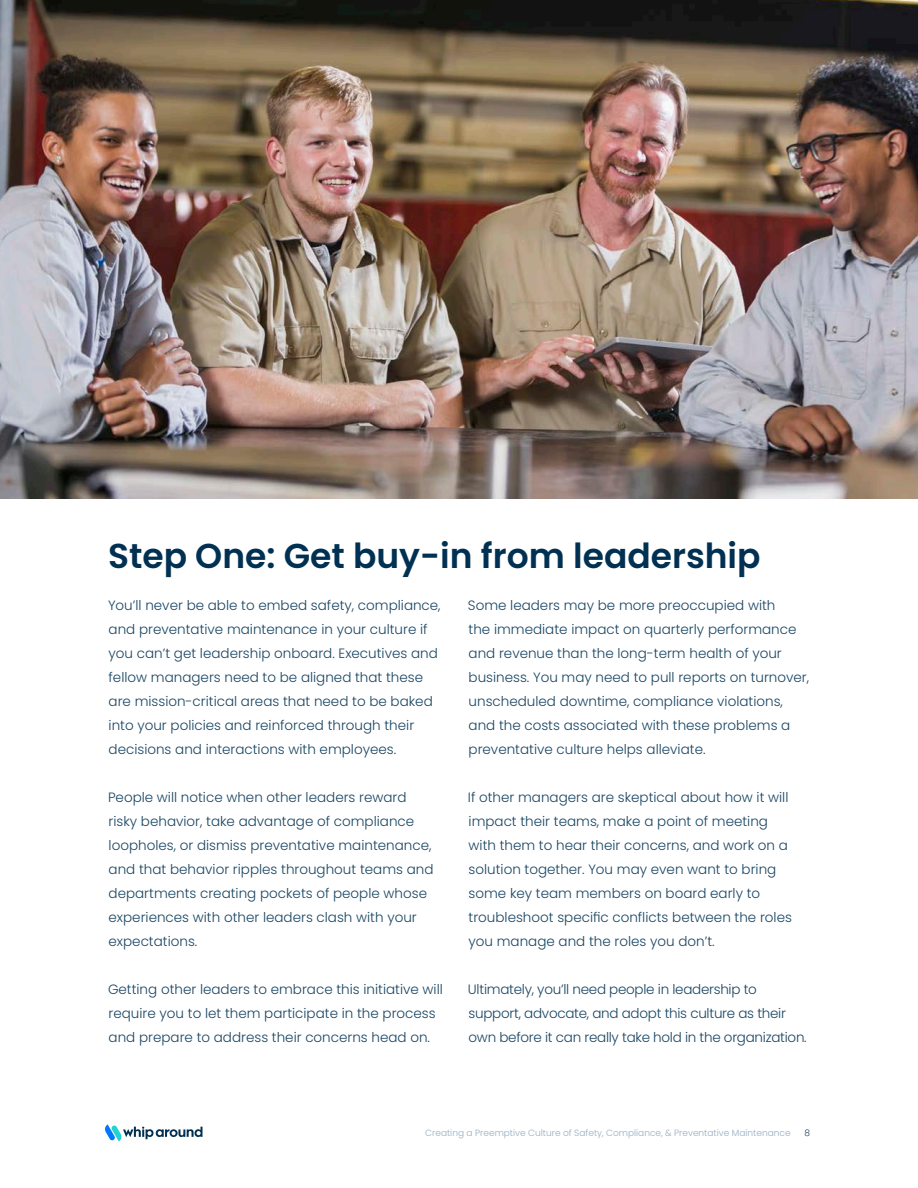
<style>
.page{position:relative;width:918px;height:1188px;background:#fff}
.page>*{position:absolute;margin:0;border:0;box-sizing:border-box;transform-origin:0 0}
.t1{font:600 34.5px "Poppins";color:#003152}
.t2{font:300 13.5px/24px "Poppins";color:#1a4663}
.t3{font:300 13.5px/24px "Poppins";letter-spacing:-.02em;color:#1a4663}
.t4{font:300 9px "Poppins";color:#94adc2}
.t5{font:300 9px "Poppins";color:#1a4663}
</style>
<div class="page">
<img style="left:0;top:0;width:918px;height:499px">
<svg style="left:105px;top:1124px;width:98px;height:17px"></svg>
<p class="t1" style="left:108px;top:536px;width:654px">Step One: Get buy-in from leadership</p>
<p class="t2" style="left:108px;top:593px;width:334px">You’ll never be able to embed safety, compliance, and preventative maintenance in your culture if you can’t get leadership onboard. Executives and fellow managers need to be aligned that these are mission-critical areas that need to be baked into your policies and reinforced through their decisions and interactions with employees.</p>
<p class="t2" style="left:108px;top:785px;width:327px">People will notice when other leaders reward risky behavior, take advantage of compliance loopholes, or dismiss preventative maintenance, and that behavior ripples throughout teams and departments creating pockets of people whose experiences with other leaders clash with your expectations.</p>
<p class="t2" style="left:108px;top:977px;width:336px">Getting other leaders to embrace this initiative will require you to let them participate in the process and prepare to address their concerns head on.</p>
<p class="t2" style="left:468px;top:593px;width:343px">Some leaders may be more preoccupied with<br>the immediate impact on quarterly performance and revenue than the long-term health of your business. You may need to pull reports on turnover, unscheduled downtime, compliance violations, and the costs associated with these problems a preventative culture helps alleviate.</p>
<p class="t2" style="left:468px;top:785px;width:325px">If other managers are skeptical about how it will impact their teams, make a point of meeting with them to hear their concerns, and work on a solution together. You may even want to bring some key team members on board early to troubleshoot specific conflicts between the roles you manage and the roles you don’t.</p>
<p class="t3" style="left:468px;top:977px;width:340px">Ultimately, you’ll need people in leadership to support, advocate, and adopt this culture as their own before it can really take hold in the organization.</p>
<p class="t4" style="left:425px;top:1128px;width:367px">Creating a Preemptive Culture of Safety, Compliance, &amp; Preventative Maintenance</p>
<p class="t5" style="left:805px;top:1128px;width:7px">8</p>
</div>
